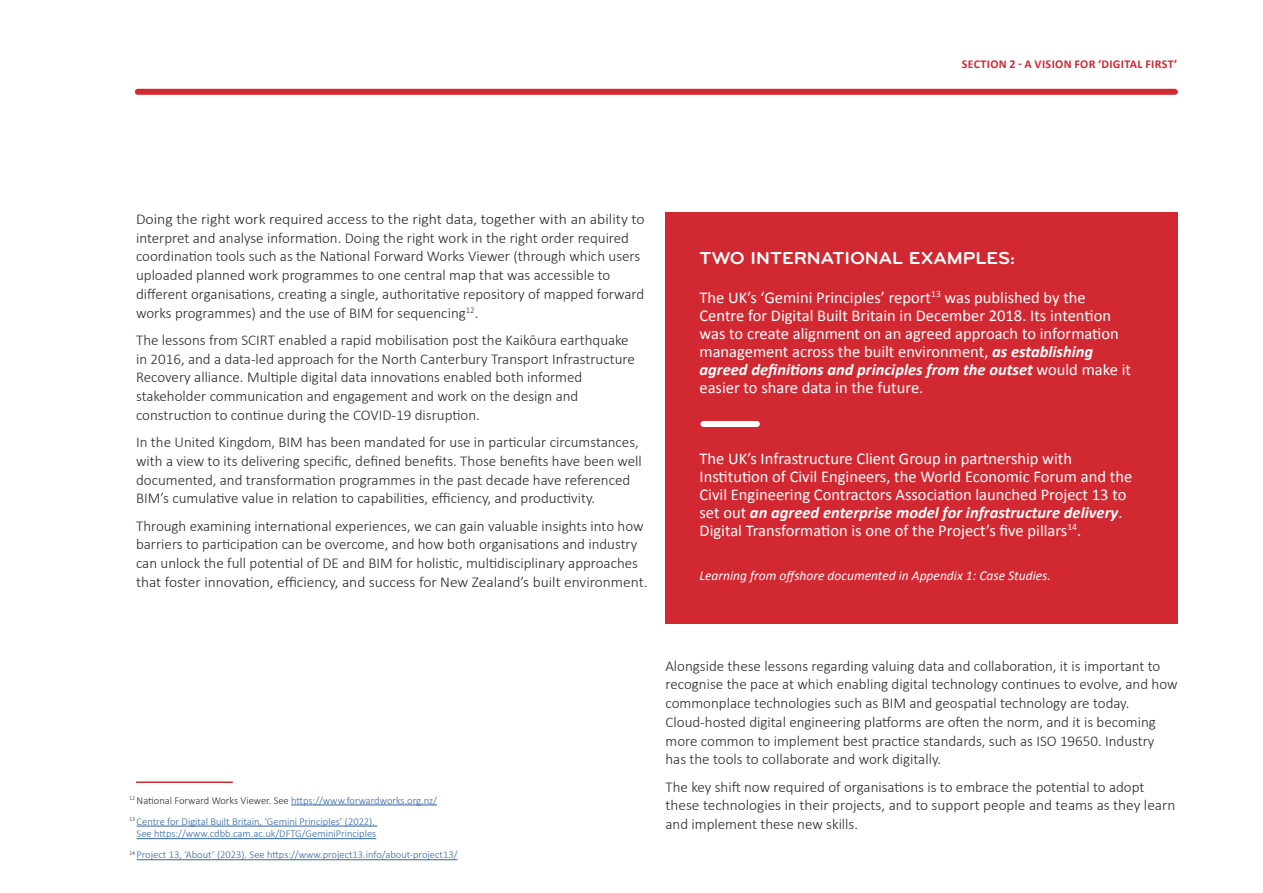
<style>
.page{position:relative;width:1263px;height:893px;background:#fff}
.page>*{position:absolute;margin:0;border:0;box-sizing:border-box;transform-origin:0 0}
.t1{font:700 18px "Bryant";color:#fff;scale:1.07 1}
.t2{font:16.5px/18px "Calibri";color:#fff}
.t3{font:300 15px/18.8px "Calibri";color:#292829}
.t4{font:300 15px/18.8px "Calibri";color:#292829;scale:1.05 1}
.t5{font:italic 13.5px "Calibri";color:#fff}
.t6{font:700 12px "Calibri";letter-spacing:.03em;color:#d12831}
.t7{font:300 10.5px/21.1px "Calibri";color:#2f63a2}
.s1{font-weight:700;font-style:italic}
.s2{color:#292829}
</style>
<div class="page">
<div style="left:138px;top:89px;width:1037px;height:6px;background:#d12831"></div>
<div style="left:665px;top:213px;width:513px;height:411px;background:#d12831"></div>
<div style="left:703px;top:421px;width:54px;height:6px;background:#fff"></div>
<hr style="left:291px;top:805px;width:146px;height:1px;background:#2f63a2">
<hr style="left:137px;top:826px;width:240px;height:1px;background:#2f63a2">
<hr style="left:137px;top:838px;width:239px;height:1px;background:#2f63a2">
<hr style="left:137px;top:859px;width:320px;height:1px;background:#2f63a2">
<hr style="left:136px;top:781px;width:97px;height:2px;background:#d12831">
<p class="t6" style="left:962px;top:55px;width:217px">SECTION 2 - A VISION FOR ‘DIGITAL FIRST’</p>
<p class="t4" style="left:136px;top:209px;width:486px">Doing the right work required access to the right data, together with an ability to interpret and analyse information. Doing the right work in the right order required coordination tools such as the National Forward Works Viewer (through which users uploaded planned work programmes to one central map that was accessible to different organisations, creating a single, authoritative repository of mapped forward works programmes) and the use of BIM for sequencing<sup>12</sup>.</p>
<p class="t3" style="left:136px;top:330px;width:500px">The lessons from SCIRT enabled a rapid mobilisation post the Kaikōura earthquake in 2016, and a data-led approach for the North Canterbury Transport Infrastructure Recovery alliance. Multiple digital data innovations enabled both informed stakeholder communication and engagement and work on the design and construction to continue during the COVID-19 disruption.</p>
<p class="t3" style="left:136px;top:433px;width:507px">In the United Kingdom, BIM has been mandated for use in particular circumstances, with a view to its delivering specific, defined benefits. Those benefits have been well documented, and transformation programmes in the past decade have referenced BIM’s cumulative value in relation to capabilities, efficiency, and productivity.</p>
<p class="t3" style="left:136px;top:516px;width:513px">Through examining international experiences, we can gain valuable insights into how barriers to participation can be overcome, and how both organisations and industry can unlock the full potential of DE and BIM for holistic, multidisciplinary approaches that foster innovation, efficiency, and success for New Zealand’s built environment.</p>
<p class="t1" style="left:699px;top:246px;width:296px">TWO INTERNATIONAL EXAMPLES:</p>
<p class="t2" style="left:699px;top:288px;width:433px">The UK’s ‘Gemini Principles’ report<sup>13</sup> was published by the Centre for Digital Built Britain in December 2018. Its intention was to create alignment on an agreed approach to information management across the built environment, <span class="s1">as establishing agreed definitions and principles from the outset</span> would make it easier to share data in the future.</p>
<p class="t2" style="left:699px;top:449px;width:434px">The UK’s Infrastructure Client Group in partnership with Institution of Civil Engineers, the World Economic Forum and the Civil Engineering Contractors Association launched Project 13 to set out <span class="s1">an agreed enterprise model for infrastructure delivery</span>.<br>Digital Transformation is one of the Project’s five pillars<sup>14</sup>.</p>
<p class="t5" style="left:699px;top:566px;width:353px">Learning from offshore documented in Appendix 1: Case Studies.</p>
<p class="t7" style="left:129px;top:789px;width:309px"><sup>12</sup> <span class="s2">National Forward Works Viewer. See</span> https://www.forwardworks.org.nz/<br><sup>13</sup> Centre for Digital Built Britain, ‘Gemini Principles’ (2022).</p>
<p class="t7" style="left:129px;top:823px;width:330px;text-indent:8px">See https://www.cdbb.cam.ac.uk/DFTG/GeminiPrinciples<br><sup>14</sup> Project 13, ‘About’ (2023). See https://www.project13.info/about-project13/</p>
<p class="t3" style="left:665px;top:656px;width:513px">Alongside these lessons regarding valuing data and collaboration, it is important to recognise the pace at which enabling digital technology continues to evolve, and how commonplace technologies such as BIM and geospatial technology are today.<br>Cloud-hosted digital engineering platforms are often the norm, and it is becoming more common to implement best practice standards, such as ISO 19650. Industry has the tools to collaborate and work digitally.</p>
<p class="t3" style="left:665px;top:777px;width:511px">The key shift now required of organisations is to embrace the potential to adopt these technologies in their projects, and to support people and teams as they learn and implement these new skills.</p>
</div>
